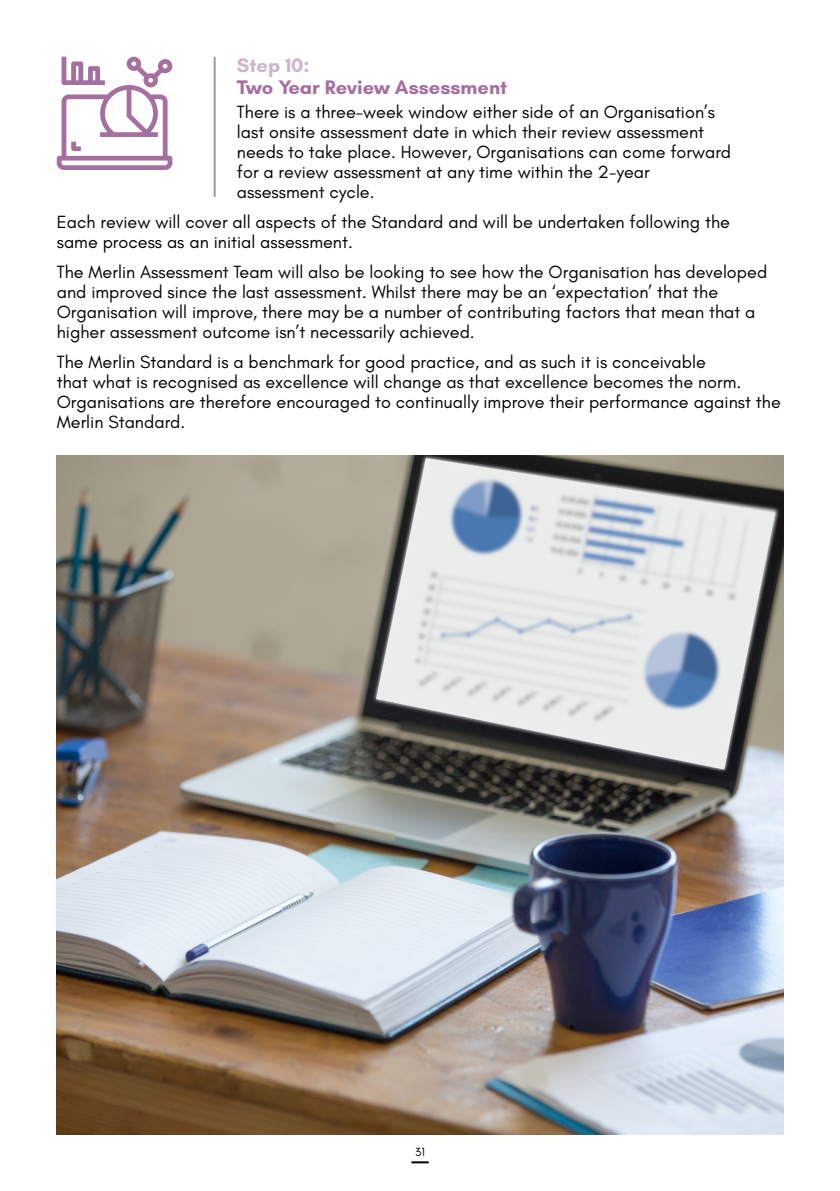
<style>
.page{position:relative;width:840px;height:1191px;background:#fff}
.page>*{position:absolute;margin:0;border:0;box-sizing:border-box;transform-origin:0 0}
.t1{font:700 20px "Glacial Indifference";color:#a56fa0}
.t2{font:700 20px "Glacial Indifference";color:#cdb5cf}
.t3{font:18px/20px "Glacial Indifference";color:#000}
.t4{font:12px "Glacial Indifference";color:#000}
</style>
<div class="page">
<hr style="left:213px;top:57px;width:2px;height:140px;background:#000">
<svg style="left:57px;top:57px;width:115px;height:113px"></svg>
<img style="left:57px;top:455px;width:725px;height:679px">
<svg style="left:411px;top:1161px;width:17px;height:2px"></svg>
<p class="t2" style="left:237px;top:53px;width:74px">Step 10:</p>
<p class="t1" style="left:237px;top:75px;width:271px">Two Year Review Assessment</p>
<p class="t3" style="left:237px;top:102px;width:495px">There is a three-week window either side of an Organisation’s last onsite assessment date in which their review assessment needs to take place. However, Organisations can come forward for a review assessment at any time within the 2-year assessment cycle.</p>
<p class="t3" style="left:57px;top:212px;width:674px">Each review will cover all aspects of the Standard and will be undertaken following the same process as an initial assessment.</p>
<p class="t3" style="left:57px;top:262px;width:711px">The Merlin Assessment Team will also be looking to see how the Organisation has developed and improved since the last assessment. Whilst there may be an ‘expectation’ that the Organisation will improve, there may be a number of contributing factors that mean that a higher assessment outcome isn’t necessarily achieved.</p>
<p class="t3" style="left:57px;top:352px;width:725px">The Merlin Standard is a benchmark for good practice, and as such it is conceivable<br>that what is recognised as excellence will change as that excellence becomes the norm.<br>Organisations are therefore encouraged to continually improve their performance against the Merlin Standard.</p>
<p class="t4" style="left:415px;top:1145px;width:11px">31</p>
</div>
